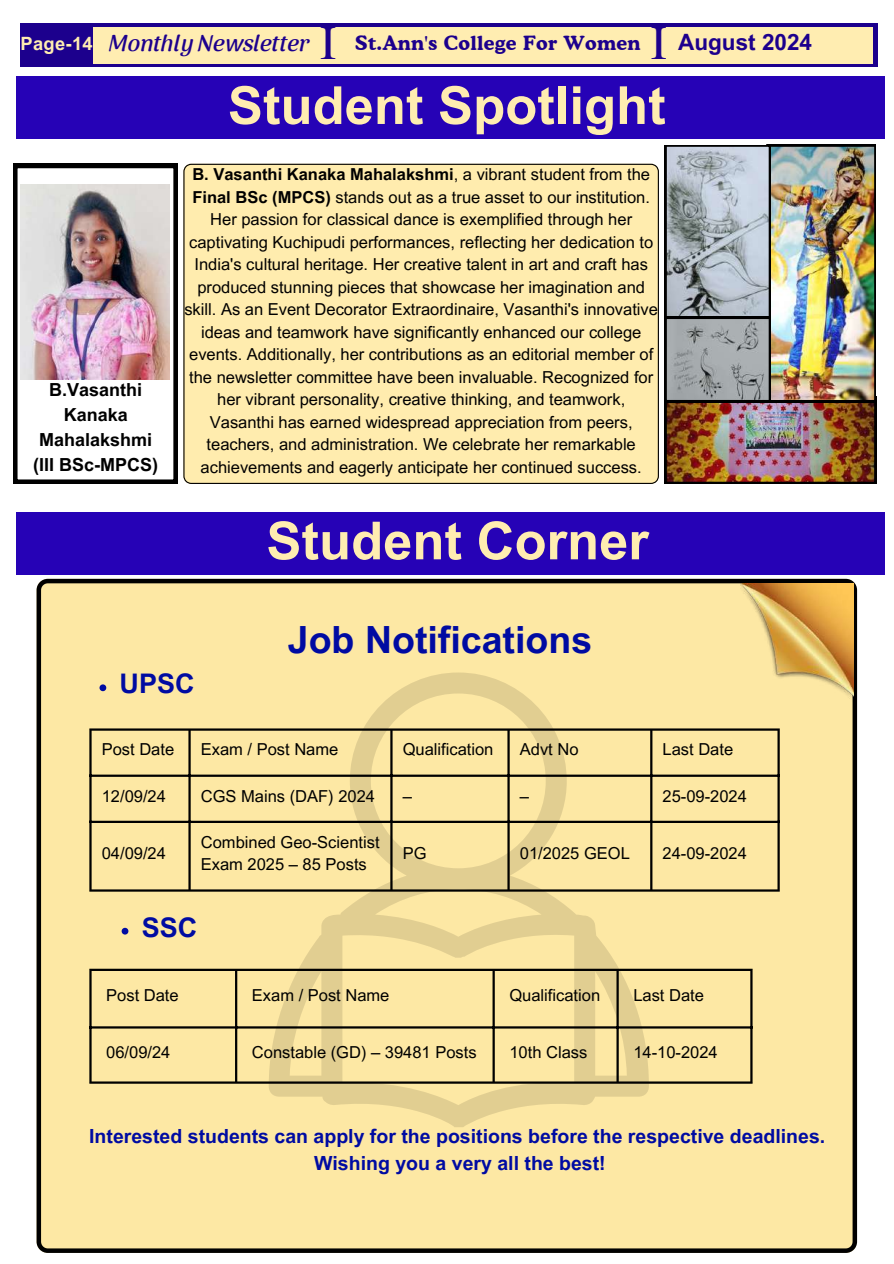
<style>
.page{position:relative;width:894px;height:1264px;background:#fff}
.page>*{position:absolute;margin:0;border:0;box-sizing:border-box;transform-origin:0 0}
.t1{font:700 52.5px "Arial MT Pro";color:#ffedb1}
.t2{font:48.45px "Te X Gyre Termes";color:#1c008d}
.t3{font:700 37.5px "Arial MT Pro";color:#000ba2}
.t4{font:700 27px "Arial MT Pro";color:#000ba2}
.t5{font:22.5px "CA Generated";color:#1c008d}
.t6{font:700 22.5px "Arial MT Pro";color:#1c008d}
.t7{font:700 19.5px/27px "Arial MT Pro";color:#000ba2;text-align:center}
.t8{font:700 19.5px "Cooper BT";letter-spacing:.02em;color:#1c008d}
.t9{font:700 18.3px "Arial MT Pro";letter-spacing:.015em;color:#ffedb1}
.t10{font:700 18px/24.8px "Arial MT Pro";color:#000;text-align:center}
.t11{font:16.5px/22.5px "Arial MT Pro";color:#000}
.s1{font-weight:700}
</style>
<div class="page">
<div style="left:21px;top:24px;width:856px;height:43px;background:linear-gradient(to right,#1d018d,#1d018d)"></div>
<div style="left:94px;top:28px;width:777px;height:35px;background:#ffedb1"></div>
<div style="left:16px;top:76px;width:869px;height:63px;background:#2602b6"></div>
<div style="left:37px;top:579px;width:819px;height:673px;background:#fde8a4"></div>
<svg style="left:268px;top:672px;width:380px;height:455px;fill:#fde8a4"></svg>
<img style="left:739px;top:583px;width:114px;height:120px">
<div style="left:16px;top:512px;width:869px;height:62px;background:#2602b6"></div>
<svg style="left:13px;top:164px;width:164px;height:320px"></svg>
<img style="left:21px;top:184px;width:148px;height:196px">
<div style="left:183px;top:164px;width:475px;height:320px;background:#ffecae"></div>
<hr style="left:89px;top:730px;width:3px;height:159px;background:#000">
<hr style="left:188px;top:730px;width:3px;height:159px;background:#000">
<hr style="left:390px;top:730px;width:2px;height:159px;background:#000">
<hr style="left:507px;top:730px;width:2px;height:159px;background:#000">
<hr style="left:650px;top:730px;width:2px;height:159px;background:#000">
<hr style="left:777px;top:730px;width:2px;height:159px;background:#000">
<hr style="left:89px;top:728px;width:690px;height:2px;background:#000">
<hr style="left:89px;top:774px;width:690px;height:2px;background:#000">
<hr style="left:89px;top:820px;width:690px;height:3px;background:#000">
<hr style="left:89px;top:889px;width:690px;height:2px;background:#000">
<hr style="left:89px;top:971px;width:3px;height:110px;background:#000">
<hr style="left:235px;top:971px;width:2px;height:110px;background:#000">
<hr style="left:492px;top:971px;width:2px;height:110px;background:#000">
<hr style="left:616px;top:971px;width:2px;height:110px;background:#000">
<hr style="left:750px;top:971px;width:2px;height:110px;background:#000">
<hr style="left:89px;top:968px;width:663px;height:3px;background:#000">
<hr style="left:89px;top:1026px;width:663px;height:2px;background:#000">
<hr style="left:89px;top:1081px;width:663px;height:2px;background:#000">
<img style="left:664px;top:144px;width:212px;height:340px">
<svg style="left:99px;top:684px;width:7px;height:7px"></svg>
<svg style="left:122px;top:927px;width:6px;height:7px"></svg>
<p class="t9" style="left:21px;top:37px;width:74px">Page-14</p>
<h2 class="t2" style="left:320px;top:8px;width:18px">I</h2>
<h2 class="t2" style="left:650px;top:8px;width:18px">I</h2>
<h3 class="t5" style="left:109px;top:30px;width:202px">Monthly Newsletter</h3>
<p class="t8" style="left:355px;top:31px;width:286px">St.Ann's College For Women</p>
<h3 class="t6" style="left:678px;top:34px;width:135px">August 2024</h3>
<h1 class="t1" style="left:228px;top:86px;width:439px">Student Spotlight</h1>
<p class="t10" style="left:33px;top:380px;width:127px">B.Vasanthi<br>Kanaka<br>Mahalakshmi (III BSc-MPCS)</p>
<p class="t11" style="left:184px;top:165px;width:475px;text-align:center"><span class="s1">B. Vasanthi Kanaka Mahalakshmi</span>, a vibrant student from the <span class="s1">Final BSc (MPCS)</span> stands out as a true asset to our institution.<br>Her passion for classical dance is exemplified through her captivating Kuchipudi performances, reflecting her dedication to India's cultural heritage. Her creative talent in art and craft has produced stunning pieces that showcase her imagination and skill. As an Event Decorator Extraordinaire, Vasanthi's innovative ideas and teamwork have significantly enhanced our college events. Additionally, her contributions as an editorial member of the newsletter committee have been invaluable. Recognized for her vibrant personality, creative thinking, and teamwork, Vasanthi has earned widespread appreciation from peers, teachers, and administration. We celebrate her remarkable achievements and eagerly anticipate her continued success.</p>
<h1 class="t1" style="left:266px;top:521px;width:384px">Student Corner</h1>
<h3 class="t3" style="left:288px;top:625px;width:306px">Job Notifications</h3>
<h3 class="t4" style="left:119px;top:673px;width:76px">UPSC</h3>
<p class="t11" style="left:102px;top:740px;width:74px">Post Date</p>
<p class="t11" style="left:201px;top:740px;width:139px">Exam / Post Name</p>
<p class="t11" style="left:402px;top:740px;width:92px">Qualification</p>
<p class="t11" style="left:519px;top:740px;width:60px">Advt No</p>
<p class="t11" style="left:662px;top:740px;width:72px">Last Date</p>
<p class="t11" style="left:102px;top:786px;width:66px">12/09/24</p>
<p class="t11" style="left:201px;top:786px;width:176px">CGS Mains (DAF) 2024</p>
<p class="t11" style="left:402px;top:786px;width:11px">–</p>
<p class="t11" style="left:519px;top:786px;width:11px">–</p>
<p class="t11" style="left:662px;top:786px;width:86px">25-09-2024</p>
<p class="t11" style="left:102px;top:844px;width:66px">04/09/24</p>
<p class="t11" style="left:201px;top:832px;width:180px">Combined Geo-Scientist<br>Exam 2025 – 85 Posts</p>
<p class="t11" style="left:402px;top:844px;width:25px">PG</p>
<p class="t11" style="left:519px;top:844px;width:111px">01/2025 GEOL</p>
<p class="t11" style="left:662px;top:844px;width:86px">24-09-2024</p>
<h3 class="t4" style="left:142px;top:917px;width:57px">SSC</h3>
<p class="t11" style="left:106px;top:986px;width:74px">Post Date</p>
<p class="t11" style="left:252px;top:986px;width:139px">Exam / Post Name</p>
<p class="t11" style="left:509px;top:986px;width:92px">Qualification</p>
<p class="t11" style="left:633px;top:986px;width:72px">Last Date</p>
<p class="t11" style="left:106px;top:1042px;width:66px">06/09/24</p>
<p class="t11" style="left:252px;top:1042px;width:226px">Constable (GD) – 39481 Posts</p>
<p class="t11" style="left:509px;top:1042px;width:79px">10th Class</p>
<p class="t11" style="left:633px;top:1042px;width:86px">14-10-2024</p>
<p class="t7" style="left:89px;top:1125px;width:737px">Interested students can apply for the positions before the respective deadlines.<br>Wishing you a very all the best!</p>
</div>
